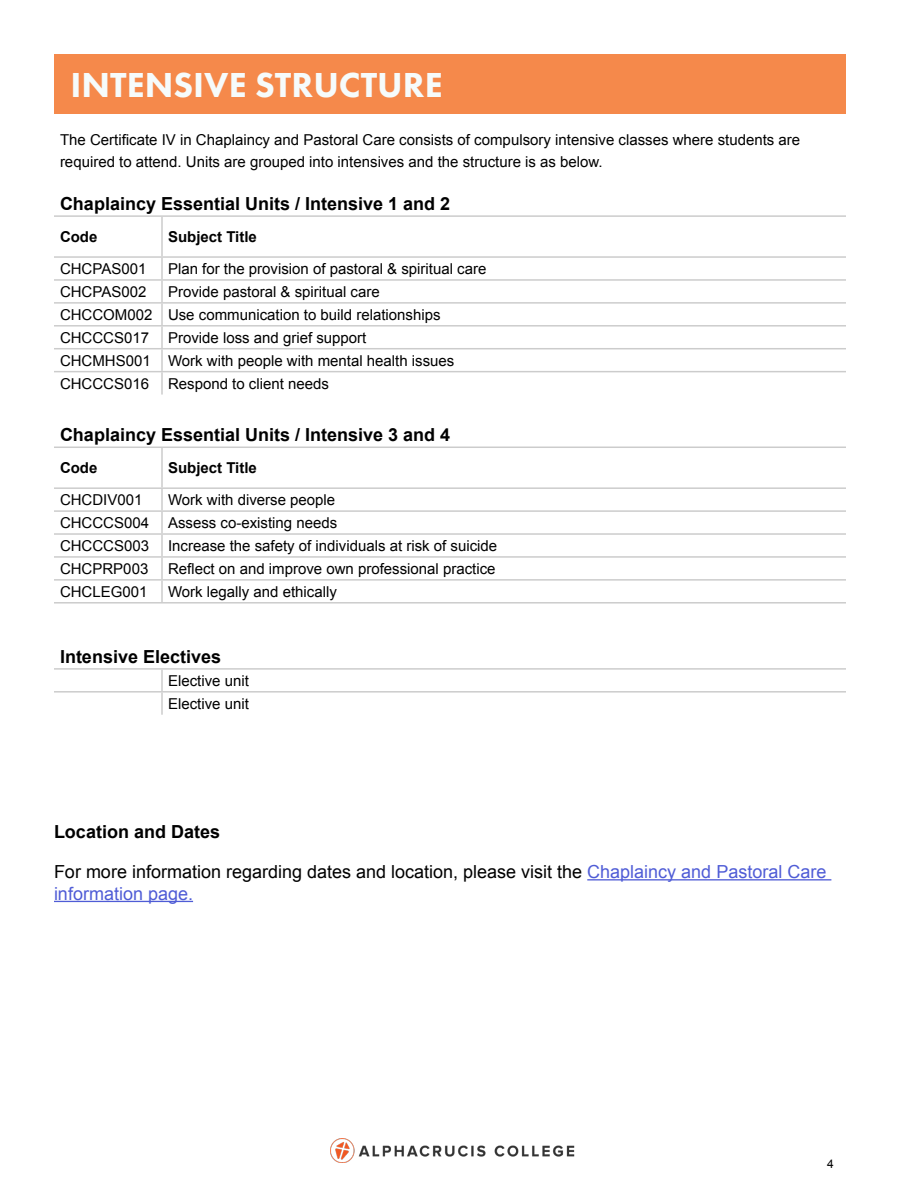
<style>
.page{position:relative;width:900px;height:1200px;background:#fff}
.page>*{position:absolute;margin:0;border:0;box-sizing:border-box;transform-origin:0 0}
.t1{font:800 36px "Futura PT";color:#f6fbfb}
.t2{font:700 18px "Arial";color:#000}
.t3{font:18px/21.6px "Arial";color:#000}
.t4{font:15px/21.6px "Arial";color:#000}
.t5{font:700 15px "Arial";color:#000}
.t6{font:12px "Arial";color:#000}
.s1{color:#4f5cd6}
</style>
<div class="page">
<img style="left:330px;top:1139px;width:245px;height:24px">
<div style="left:54px;top:54px;width:792px;height:60px;background:#f5894b"></div>
<hr style="left:587px;top:879px;width:244px;height:1px;background:#4f5cd6">
<hr style="left:54px;top:901px;width:139px;height:1px;background:#4f5cd6">
<hr style="left:54px;top:215px;width:108px;height:2px;background:#ccc">
<hr style="left:162px;top:215px;width:684px;height:2px;background:#ccc">
<hr style="left:161px;top:217px;width:2px;height:39px;background:#ccc">
<hr style="left:54px;top:256px;width:108px;height:2px;background:#ccc">
<hr style="left:162px;top:256px;width:684px;height:2px;background:#ccc">
<hr style="left:161px;top:258px;width:2px;height:21px;background:#ccc">
<hr style="left:54px;top:279px;width:108px;height:2px;background:#ccc">
<hr style="left:162px;top:279px;width:684px;height:2px;background:#ccc">
<hr style="left:161px;top:281px;width:2px;height:21px;background:#ccc">
<hr style="left:54px;top:302px;width:108px;height:2px;background:#ccc">
<hr style="left:162px;top:302px;width:684px;height:2px;background:#ccc">
<hr style="left:161px;top:304px;width:2px;height:21px;background:#ccc">
<hr style="left:54px;top:325px;width:108px;height:2px;background:#ccc">
<hr style="left:162px;top:325px;width:684px;height:2px;background:#ccc">
<hr style="left:161px;top:327px;width:2px;height:21px;background:#ccc">
<hr style="left:54px;top:348px;width:108px;height:1px;background:#ccc">
<hr style="left:162px;top:348px;width:684px;height:1px;background:#ccc">
<hr style="left:161px;top:349px;width:2px;height:22px;background:#ccc">
<hr style="left:54px;top:371px;width:108px;height:1px;background:#ccc">
<hr style="left:162px;top:371px;width:684px;height:1px;background:#ccc">
<hr style="left:161px;top:372px;width:2px;height:23px;background:#ccc">
<hr style="left:54px;top:447px;width:108px;height:1px;background:#ccc">
<hr style="left:162px;top:447px;width:684px;height:1px;background:#ccc">
<hr style="left:161px;top:448px;width:2px;height:39px;background:#ccc">
<hr style="left:54px;top:487px;width:108px;height:2px;background:#ccc">
<hr style="left:162px;top:487px;width:684px;height:2px;background:#ccc">
<hr style="left:161px;top:489px;width:2px;height:21px;background:#ccc">
<hr style="left:54px;top:510px;width:108px;height:2px;background:#ccc">
<hr style="left:162px;top:510px;width:684px;height:2px;background:#ccc">
<hr style="left:161px;top:512px;width:2px;height:21px;background:#ccc">
<hr style="left:54px;top:533px;width:108px;height:2px;background:#ccc">
<hr style="left:162px;top:533px;width:684px;height:2px;background:#ccc">
<hr style="left:161px;top:535px;width:2px;height:21px;background:#ccc">
<hr style="left:54px;top:556px;width:108px;height:2px;background:#ccc">
<hr style="left:162px;top:556px;width:684px;height:2px;background:#ccc">
<hr style="left:161px;top:558px;width:2px;height:21px;background:#ccc">
<hr style="left:54px;top:579px;width:108px;height:2px;background:#ccc">
<hr style="left:162px;top:579px;width:684px;height:2px;background:#ccc">
<hr style="left:161px;top:581px;width:2px;height:21px;background:#ccc">
<hr style="left:54px;top:602px;width:108px;height:2px;background:#ccc">
<hr style="left:162px;top:602px;width:684px;height:2px;background:#ccc">
<hr style="left:54px;top:668px;width:108px;height:2px;background:#ccc">
<hr style="left:162px;top:668px;width:684px;height:2px;background:#ccc">
<hr style="left:161px;top:670px;width:2px;height:21px;background:#ccc">
<hr style="left:54px;top:691px;width:108px;height:2px;background:#ccc">
<hr style="left:162px;top:691px;width:684px;height:2px;background:#ccc">
<hr style="left:161px;top:693px;width:2px;height:22px;background:#ccc">
<p class="t1" style="left:70px;top:62px;width:374px">INTENSIVE STRUCTURE</p>
<p class="t4" style="left:60px;top:129px;width:742px">The Certificate IV in Chaplaincy and Pastoral Care consists of compulsory intensive classes where students are required to attend. Units are grouped into intensives and the structure is as below.</p>
<p class="t2" style="left:60px;top:192px;width:392px">Chaplaincy Essential Units / Intensive 1 and 2</p>
<p class="t5" style="left:60px;top:227px;width:39px">Code</p>
<p class="t5" style="left:168px;top:227px;width:90px">Subject Title</p>
<p class="t4" style="left:60px;top:258px;width:88px">CHCPAS001</p>
<p class="t4" style="left:168px;top:258px;width:320px">Plan for the provision of pastoral &amp; spiritual care</p>
<p class="t4" style="left:60px;top:281px;width:88px">CHCPAS002</p>
<p class="t4" style="left:168px;top:281px;width:213px">Provide pastoral &amp; spiritual care</p>
<p class="t4" style="left:60px;top:304px;width:94px">CHCCOM002</p>
<p class="t4" style="left:168px;top:304px;width:274px">Use communication to build relationships</p>
<p class="t4" style="left:60px;top:327px;width:91px">CHCCCS017</p>
<p class="t4" style="left:168px;top:327px;width:200px">Provide loss and grief support</p>
<p class="t4" style="left:60px;top:350px;width:92px">CHCMHS001</p>
<p class="t4" style="left:168px;top:350px;width:288px">Work with people with mental health issues</p>
<p class="t4" style="left:60px;top:373px;width:91px">CHCCCS016</p>
<p class="t4" style="left:168px;top:373px;width:162px">Respond to client needs</p>
<p class="t2" style="left:60px;top:423px;width:392px">Chaplaincy Essential Units / Intensive 3 and 4</p>
<p class="t5" style="left:60px;top:458px;width:39px">Code</p>
<p class="t5" style="left:168px;top:458px;width:90px">Subject Title</p>
<p class="t4" style="left:60px;top:489px;width:84px">CHCDIV001</p>
<p class="t4" style="left:168px;top:489px;width:169px">Work with diverse people</p>
<p class="t4" style="left:60px;top:512px;width:91px">CHCCCS004</p>
<p class="t4" style="left:168px;top:512px;width:171px">Assess co-existing needs</p>
<p class="t4" style="left:60px;top:535px;width:91px">CHCCCS003</p>
<p class="t4" style="left:168px;top:535px;width:331px">Increase the safety of individuals at risk of suicide</p>
<p class="t4" style="left:60px;top:558px;width:90px">CHCPRP003</p>
<p class="t4" style="left:168px;top:558px;width:329px">Reflect on and improve own professional practice</p>
<p class="t4" style="left:60px;top:581px;width:89px">CHCLEG001</p>
<p class="t4" style="left:168px;top:581px;width:170px">Work legally and ethically</p>
<p class="t2" style="left:60px;top:645px;width:163px">Intensive Electives</p>
<p class="t4" style="left:168px;top:670px;width:82px">Elective unit</p>
<p class="t4" style="left:168px;top:693px;width:82px">Elective unit</p>
<p class="t2" style="left:54px;top:820px;width:168px">Location and Dates</p>
<p class="t3" style="left:54px;top:861px;width:774px">For more information regarding dates and location, please visit the <span class="s1">Chaplaincy and Pastoral Care information page.</span></p>
<p class="t6" style="left:827px;top:1156px;width:8px">4</p>
</div>
